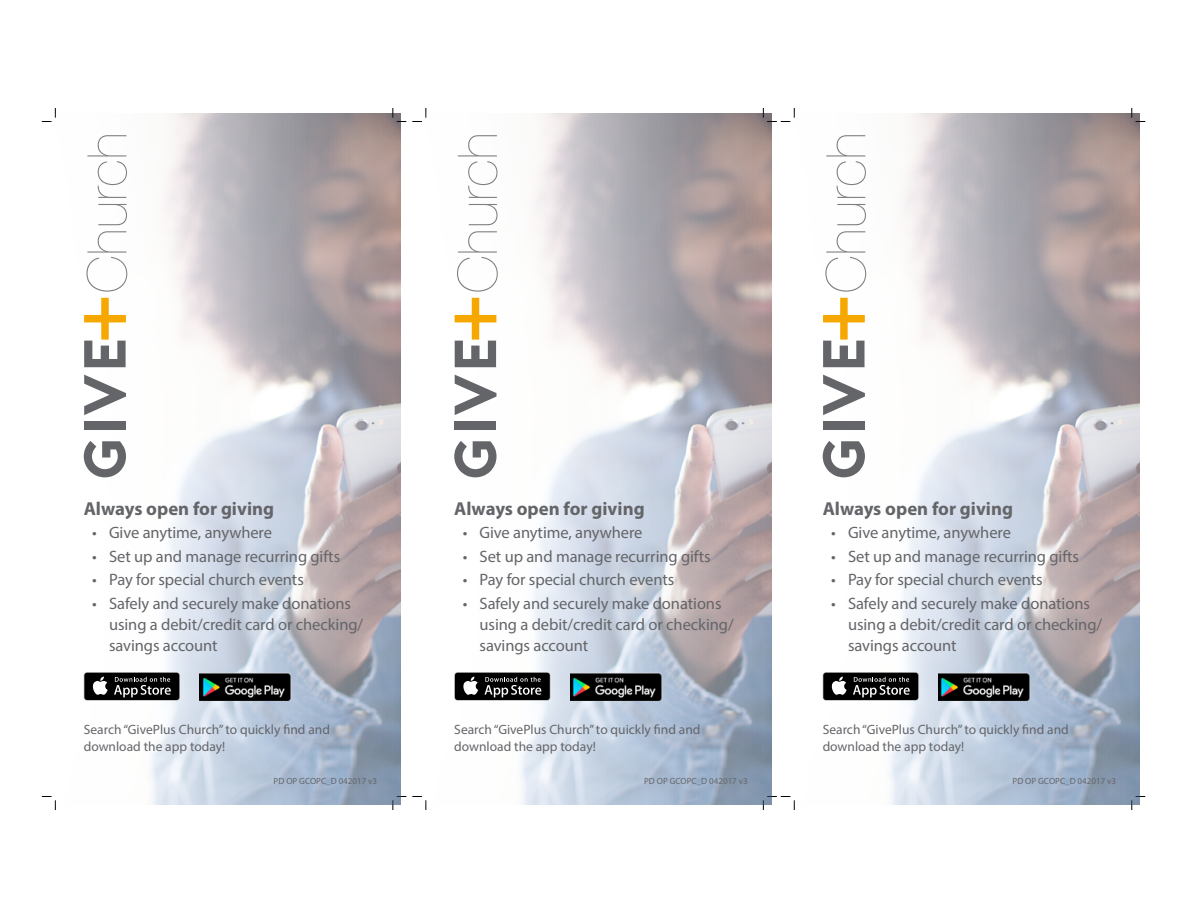
<style>
.page{position:relative;width:1188px;height:918px;background:#fff}
.page>*{position:absolute;margin:0;border:0;box-sizing:border-box;transform-origin:0 0}
.t1{font:700 18.75px "Myriad Pro";color:#646569}
.t2{font:16.5px/21px "Myriad Pro";letter-spacing:-.005em;color:#646569}
.t3{font:13.5px/16.2px "Myriad Pro";color:#646569}
.t4{font:9px "Myriad Pro";color:#646569}
</style>
<div class="page">
<svg style="left:42px;top:108px;width:14px;height:14px"></svg>
<svg style="left:393px;top:108px;width:13px;height:14px"></svg>
<svg style="left:393px;top:796px;width:13px;height:14px"></svg>
<svg style="left:42px;top:796px;width:14px;height:14px"></svg>
<img style="left:50px;top:114px;width:351px;height:690px">
<svg style="left:84px;top:672px;width:96px;height:29px"></svg>
<div style="left:84px;top:673px;width:95px;height:27px;background:#000;border-radius:3px"></div>
<svg style="left:92px;top:677px;width:16px;height:18px"></svg>
<svg style="left:114px;top:677px;width:57px;height:20px"></svg>
<svg style="left:84px;top:441px;width:42px;height:36px"></svg>
<div style="left:84px;top:422px;width:42px;height:8px;background:#646569"></div>
<svg style="left:84px;top:375px;width:42px;height:40px"></svg>
<svg style="left:84px;top:298px;width:42px;height:69px"></svg>
<svg style="left:86px;top:231px;width:41px;height:61px"></svg>
<svg style="left:98px;top:204px;width:29px;height:21px"></svg>
<svg style="left:87px;top:135px;width:40px;height:63px"></svg>
<img style="left:200px;top:673px;width:98px;height:28px">
<svg style="left:412px;top:108px;width:15px;height:14px"></svg>
<svg style="left:412px;top:796px;width:15px;height:14px"></svg>
<img style="left:420px;top:114px;width:351px;height:690px">
<svg style="left:454px;top:672px;width:96px;height:29px"></svg>
<div style="left:455px;top:673px;width:95px;height:27px;background:#000;border-radius:3px"></div>
<svg style="left:463px;top:677px;width:15px;height:18px"></svg>
<svg style="left:484px;top:677px;width:57px;height:20px"></svg>
<svg style="left:454px;top:441px;width:43px;height:36px"></svg>
<div style="left:455px;top:422px;width:41px;height:8px;background:#646569"></div>
<svg style="left:455px;top:375px;width:42px;height:40px"></svg>
<svg style="left:455px;top:298px;width:41px;height:69px"></svg>
<svg style="left:457px;top:231px;width:41px;height:61px"></svg>
<svg style="left:469px;top:204px;width:29px;height:21px"></svg>
<svg style="left:458px;top:135px;width:40px;height:63px"></svg>
<img style="left:570px;top:673px;width:98px;height:28px">
<svg style="left:763px;top:108px;width:32px;height:14px"></svg>
<svg style="left:1132px;top:108px;width:13px;height:14px"></svg>
<svg style="left:1132px;top:796px;width:13px;height:14px"></svg>
<svg style="left:763px;top:796px;width:32px;height:14px"></svg>
<img style="left:789px;top:114px;width:351px;height:690px">
<svg style="left:823px;top:672px;width:96px;height:29px"></svg>
<div style="left:823px;top:673px;width:95px;height:27px;background:#000;border-radius:3px"></div>
<svg style="left:831px;top:677px;width:16px;height:18px"></svg>
<svg style="left:853px;top:677px;width:57px;height:20px"></svg>
<svg style="left:823px;top:441px;width:42px;height:36px"></svg>
<div style="left:823px;top:422px;width:42px;height:8px;background:#646569"></div>
<svg style="left:823px;top:375px;width:42px;height:40px"></svg>
<svg style="left:823px;top:298px;width:42px;height:69px"></svg>
<svg style="left:825px;top:231px;width:41px;height:61px"></svg>
<svg style="left:837px;top:204px;width:29px;height:21px"></svg>
<svg style="left:826px;top:135px;width:40px;height:63px"></svg>
<img style="left:939px;top:673px;width:98px;height:28px">
<p class="t1" style="left:84px;top:496px;width:192px">Always open for giving</p>
<p class="t2" style="left:92px;top:522px;width:181px">• Give anytime, anywhere</p>
<p class="t2" style="left:92px;top:545px;width:250px">• Set up and manage recurring gifts</p>
<p class="t2" style="left:92px;top:569px;width:213px">• Pay for special church events</p>
<p class="t2" style="left:109px;top:593px;width:256px;text-indent:-17px">• Safely and securely make donations using a debit/credit card or checking/ savings account</p>
<p class="t3" style="left:84px;top:722px;width:248px">Search “GivePlus Church” to quickly find and download the app today!</p>
<p class="t4" style="left:274px;top:776px;width:105px">PD OP GCOPC_D 042017 v3</p>
<p class="t1" style="left:454px;top:496px;width:192px">Always open for giving</p>
<p class="t2" style="left:463px;top:522px;width:181px">• Give anytime, anywhere</p>
<p class="t2" style="left:463px;top:545px;width:250px">• Set up and manage recurring gifts</p>
<p class="t2" style="left:463px;top:569px;width:213px">• Pay for special church events</p>
<p class="t2" style="left:480px;top:593px;width:256px;text-indent:-17px">• Safely and securely make donations using a debit/credit card or checking/ savings account</p>
<p class="t3" style="left:454px;top:722px;width:248px">Search “GivePlus Church” to quickly find and download the app today!</p>
<p class="t4" style="left:644px;top:776px;width:105px">PD OP GCOPC_D 042017 v3</p>
<p class="t1" style="left:823px;top:496px;width:192px">Always open for giving</p>
<p class="t2" style="left:831px;top:522px;width:181px">• Give anytime, anywhere</p>
<p class="t2" style="left:831px;top:545px;width:250px">• Set up and manage recurring gifts</p>
<p class="t2" style="left:831px;top:569px;width:213px">• Pay for special church events</p>
<p class="t2" style="left:848px;top:593px;width:256px;text-indent:-17px">• Safely and securely make donations using a debit/credit card or checking/ savings account</p>
<p class="t3" style="left:823px;top:722px;width:248px">Search “GivePlus Church” to quickly find and download the app today!</p>
<p class="t4" style="left:1013px;top:776px;width:105px">PD OP GCOPC_D 042017 v3</p>
</div>
